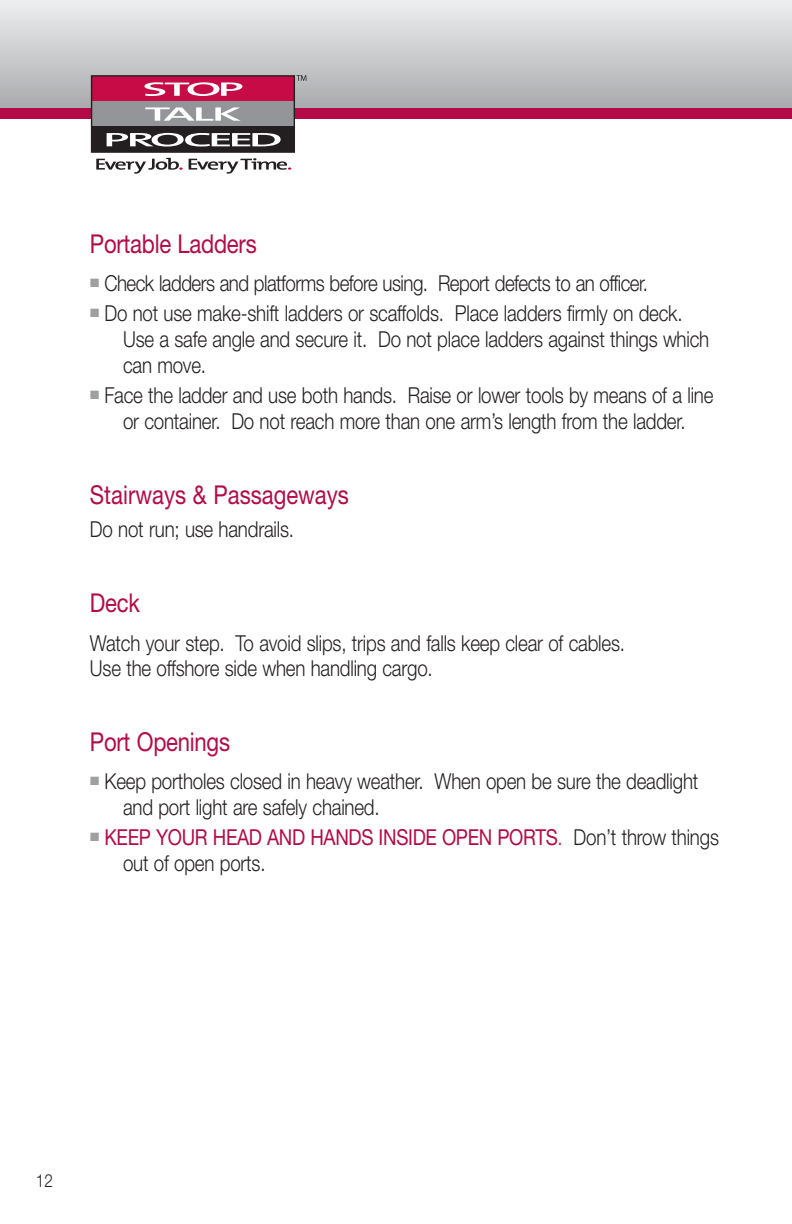
<style>
.page{position:relative;width:792px;height:1224px;background:#fff}
.page>*{position:absolute;margin:0;border:0;box-sizing:border-box;transform-origin:0 0}
.t1{font:26px "Helvetica Neue";letter-spacing:-.01em;color:#b40b47;scale:.85 1}
.t2{font:300 22px/26px "Helvetica Neue";letter-spacing:-.01em;color:#231f20;scale:.85 1}
.t3{font:22px/26px "Helvetica Neue";letter-spacing:-.015em;color:#b40b47;scale:.85 1}
.t4{font:300 22px "Helvetica Neue";letter-spacing:-.03em;color:#231f20;scale:.85 1}
.t5{font:300 18px "Helvetica Neue";color:#231f20;scale:.85 1}
.s1{font-weight:300}
.s2{font-weight:300;color:#231f20}
</style>
<div class="page">
<div style="left:0;top:0;width:792px;height:108px;background:linear-gradient(to bottom,#eeeff0,#a9abae)"></div>
<div style="left:0;top:108px;width:792px;height:11px;background:#b40b47"></div>
<div style="left:92px;top:76px;width:202px;height:26px;background:#c60b46"></div>
<div style="left:92px;top:102px;width:202px;height:25px;background:#939598"></div>
<div style="left:92px;top:127px;width:202px;height:25px;background:#231f20"></div>
<svg style="left:96px;top:158px;width:87px;height:16px"></svg>
<svg style="left:189px;top:158px;width:102px;height:16px"></svg>
<svg style="left:144px;top:82px;width:98px;height:14px"></svg>
<svg style="left:145px;top:107px;width:96px;height:14px"></svg>
<svg style="left:107px;top:133px;width:174px;height:14px"></svg>
<div style="left:91px;top:75px;width:204px;height:78px;border:1px solid #231f20"></div>
<svg style="left:297px;top:75px;width:10px;height:6px"></svg>
<p class="t1" style="left:90px;top:234px;width:198px">Portable Ladders</p>
<p class="t4" style="left:90px;top:275px;width:658px"><sup>■</sup> Check ladders and platforms before using. Report defects to an officer.</p>
<p class="t2" style="left:123px;top:302px;width:691px;text-indent:-33px"><sup>■</sup> Do not use make-shift ladders or scaffolds. Place ladders firmly on deck.<br>Use a safe angle and secure it. Do not place ladders against things which can move.</p>
<p class="t2" style="left:90px;top:384px;width:735px;text-align:center"><sup>■</sup> Face the ladder and use both hands. Raise or lower tools by means of a line or container. Do not reach more than one arm’s length from the ladder.</p>
<p class="t1" style="left:90px;top:485px;width:306px">Stairways &amp; Passageways</p>
<p class="t2" style="left:90px;top:518px;width:242px">Do not run; use handrails.</p>
<p class="t1" style="left:90px;top:593px;width:60px">Deck</p>
<p class="t2" style="left:90px;top:632px;width:631px;line-height:25px">Watch your step. To avoid slips, trips and falls keep clear of cables.<br>Use the offshore side when handling cargo.</p>
<p class="t1" style="left:90px;top:732px;width:166px">Port Openings</p>
<p class="t2" style="left:123px;top:770px;width:678px;text-indent:-33px"><sup>■</sup> Keep portholes closed in heavy weather. When open be sure the deadlight and port light are safely chained.</p>
<p class="t3" style="left:123px;top:826px;width:703px;text-indent:-33px"><sup>■</sup> KEEP YOUR HEAD AND HANDS INSIDE OPEN PORTS<span class="s1">.</span> <span class="s2">Don’t throw things out of open ports.</span></p>
<p class="t5" style="left:36px;top:1174px;width:22px">12</p>
</div>
